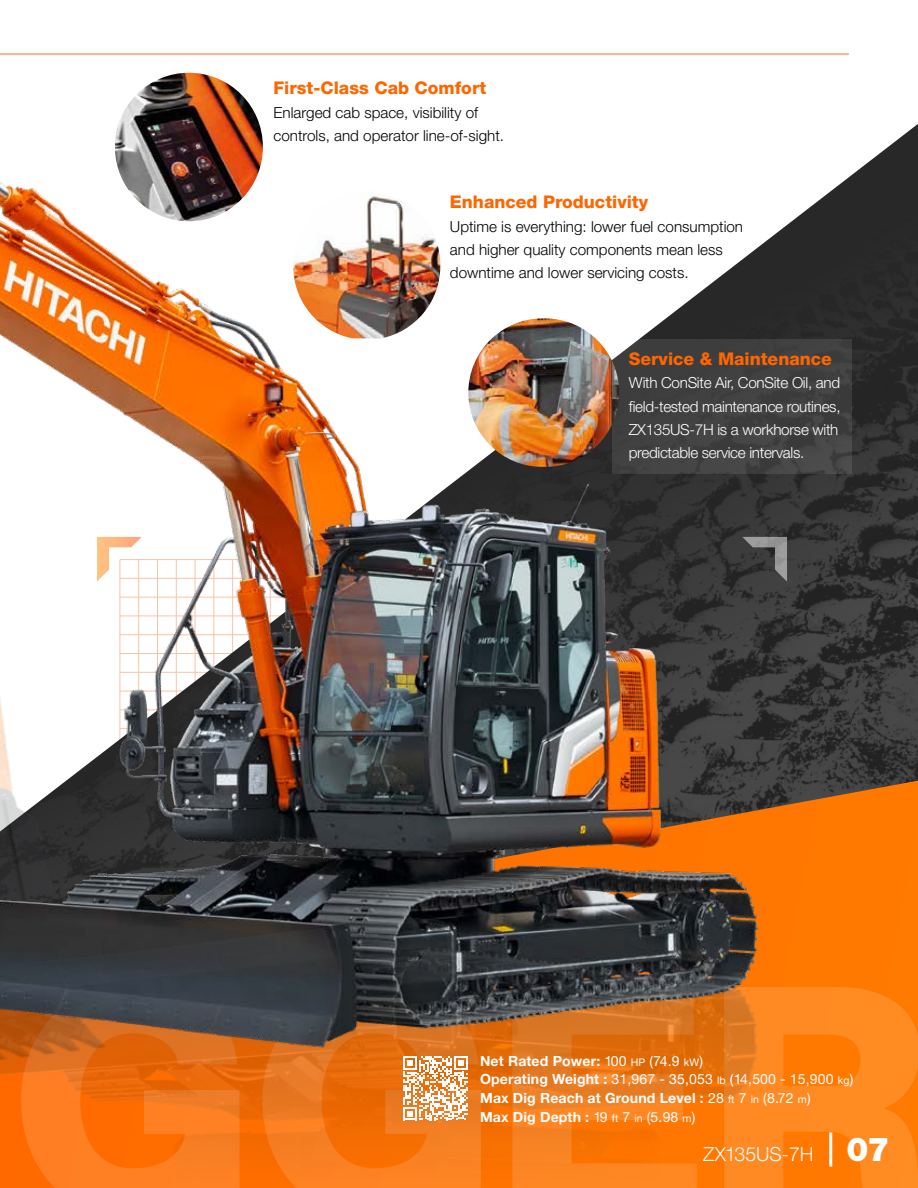
<style>
.page{position:relative;width:918px;height:1188px;background:#fff}
.page>*{position:absolute;margin:0;border:0;box-sizing:border-box;transform-origin:0 0}
.t1{font:300 19.5px "Helvetica Neue LT Pro";color:#fff}
.t2{font:800 17.55px "Helvetica Neue LT Pro";color:#f60}
.t3{font:300 15.3px/23.4px "Helvetica Neue LT Pro";color:#000}
.t4{font:300 15.3px/23.4px "Helvetica Neue LT Pro";letter-spacing:-.02em;color:#fff}
.t5{font:700 14.1px/18.6px "Helvetica Neue LT Pro";letter-spacing:.01em;color:#fff}
.s1{font-weight:400}
.s2{font-weight:400;font-size:10.65px}
.s3{font-weight:900;font-size:33px}
</style>
<div class="page">
<img style="left:0;top:53px;width:918px;height:788px">
<img style="left:0;top:841px;width:918px;height:347px">
<svg style="left:403px;top:1056px;width:65px;height:64px"></svg>
<hr style="left:829px;top:1132px;width:3px;height:35px;background:#fff">
<p class="t2" style="left:273px;top:78px;width:214px">First-Class Cab Comfort</p>
<p class="t3" style="left:273px;top:100px;width:232px">Enlarged cab space, visibility of controls, and operator line-of-sight.</p>
<p class="t2" style="left:450px;top:192px;width:200px">Enhanced Productivity</p>
<p class="t3" style="left:450px;top:214px;width:295px">Uptime is everything: lower fuel consumption and higher quality components mean less downtime and lower servicing costs.</p>
<p class="t2" style="left:629px;top:348px;width:205px">Service &amp; Maintenance</p>
<p class="t4" style="left:629px;top:371px;width:213px">With ConSite Air, ConSite Oil, and field-tested maintenance routines, ZX135US-7H is a workhorse with predictable service intervals.</p>
<p class="t5" style="left:480px;top:1051px;width:375px">Net Rated Power: <span class="s1">100</span> <span class="s2">HP</span> <span class="s1">(74.9</span> <span class="s2">kW</span><span class="s1">)<br></span>Operating Weight : <span class="s1">31,967 - 35,053</span> <span class="s2">lb</span> <span class="s1">(14,500 - 15,900</span> <span class="s2">kg</span><span class="s1">)<br></span>Max Dig Reach at Ground Level : <span class="s1">28</span> <span class="s2">ft</span> <span class="s1">7</span> <span class="s2">in</span> <span class="s1">(8.72</span> <span class="s2">m</span><span class="s1">)<br></span>Max Dig Depth : <span class="s1">19</span> <span class="s2">ft</span> <span class="s1">7</span> <span class="s2">in</span> <span class="s1">(5.98</span> <span class="s2">m</span><span class="s1">)</span></p>
<p class="t1" style="left:703px;top:1142px;width:188px">ZX135US-7H <span class="s3">07</span></p>
</div>
